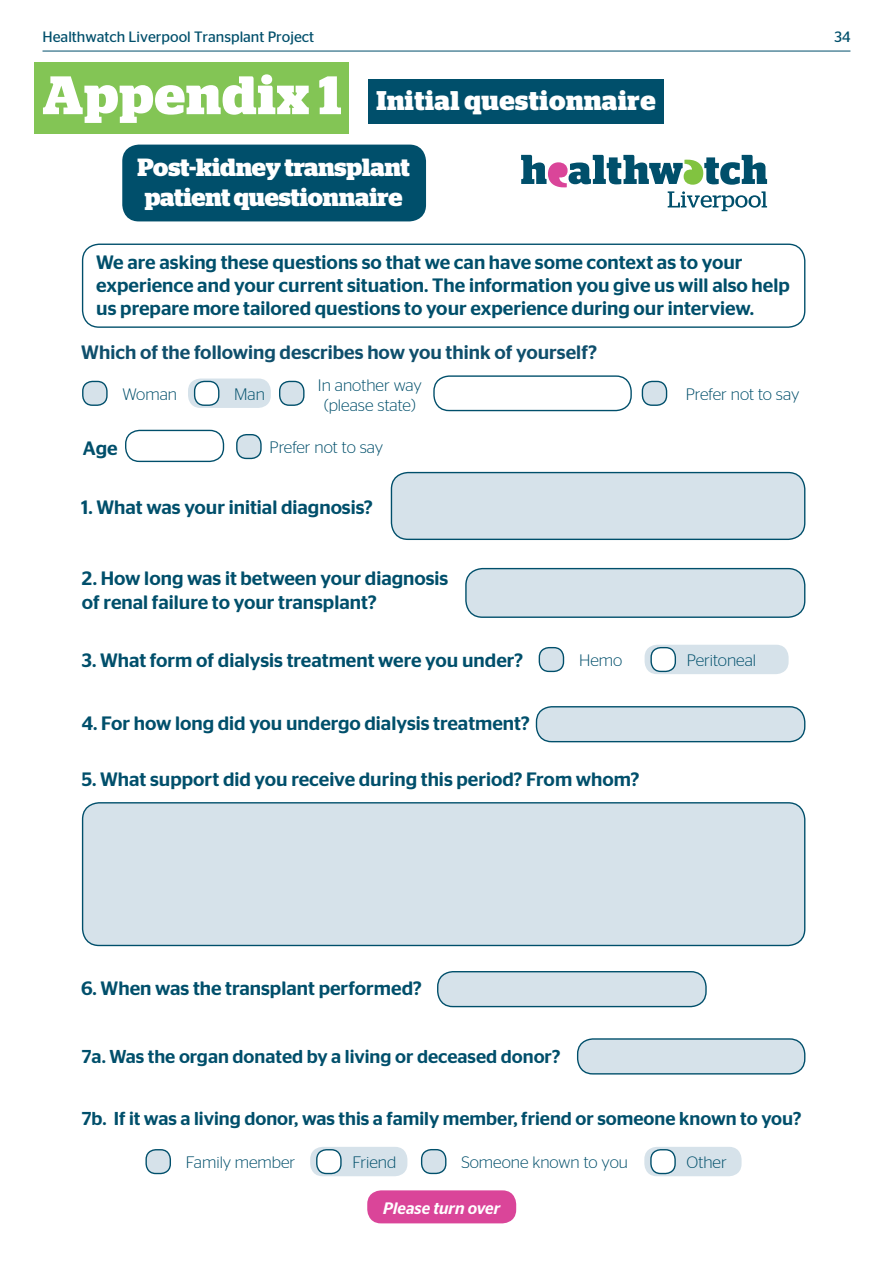
<style>
.page{position:relative;width:893px;height:1263px;background:#fff}
.page>*{position:absolute;margin:0;border:0;box-sizing:border-box;transform-origin:0 0}
.Heading_1_-_Main_tit{font:700 54px "Stag";letter-spacing:.02em;color:#fff}
.Heading_1_-_Main_tit-2{font:700 27px "Stag";letter-spacing:.02em;color:#fff}
.t1{font:700 24.9px/29.8px "Stag";letter-spacing:-.005em;color:#fff}
.t2{font:500 19.35px/23.2px "Stag Sans";color:#004f6b}
.t3{font:500 19.35px "Stag Sans";color:#0f4f6c}
.t4{font:500 18.6px "Stag Sans";color:#004f6b}
.t5{font:300 16.65px/20px "Stag Sans";color:#004f6b;text-align:center}
.t6{font:italic 500 16.65px "Stag Sans";color:#fff}
.t7{font:15px "Stag Sans";color:#004f6b}
</style>
<div class="page">
<hr style="left:43px;top:51px;width:807px;height:1px;background:#004f6b">
<div style="left:34px;top:62px;width:315px;height:71px;background:#83c555"></div>
<div style="left:122px;top:145px;width:304px;height:76px;background:#004f6b;border-radius:17px"></div>
<div style="left:83px;top:803px;width:722px;height:142px;background:#d6e2ea;border-radius:17px"></div>
<div style="left:82px;top:802px;width:723px;height:144px;border:1px solid #004f6b;border-radius:17px"></div>
<svg style="left:521px;top:155px;width:246px;height:56px"></svg>
<div style="left:367px;top:1190px;width:149px;height:33px;background:#da4599;border-radius:14px"></div>
<div style="left:391px;top:473px;width:414px;height:66px;background:#d6e2ea;border-radius:17px"></div>
<div style="left:391px;top:472px;width:414px;height:68px;border:1px solid #004f6b;border-radius:17px"></div>
<div style="left:82px;top:244px;width:723px;height:84px;border:1px solid #004f6b;border-radius:17px"></div>
<div style="left:466px;top:569px;width:339px;height:48px;background:#d6e2ea;border-radius:17px"></div>
<div style="left:465px;top:568px;width:340px;height:50px;border:1px solid #004f6b;border-radius:17px"></div>
<div style="left:536px;top:707px;width:269px;height:35px;background:#d6e2ea;border-radius:15px"></div>
<div style="left:536px;top:706px;width:269px;height:36px;border:1px solid #004f6b;border-radius:15px"></div>
<div style="left:642px;top:381px;width:25px;height:24px;background:#d6e2ea;border-radius:10px"></div>
<div style="left:642px;top:381px;width:25px;height:25px;border:1px solid #004f6b;border-radius:10px"></div>
<div style="left:188px;top:378px;width:83px;height:30px;background:#d6e2ea;border-radius:12px"></div>
<div style="left:195px;top:381px;width:24px;height:24px;background:#fff;border-radius:10px"></div>
<div style="left:194px;top:381px;width:25px;height:25px;border:1px solid #004f6b;border-radius:10px"></div>
<div style="left:280px;top:381px;width:24px;height:24px;background:#d6e2ea;border-radius:10px"></div>
<div style="left:279px;top:381px;width:26px;height:25px;border:1px solid #004f6b;border-radius:10px"></div>
<div style="left:83px;top:381px;width:24px;height:24px;background:#d6e2ea;border-radius:10px"></div>
<div style="left:82px;top:381px;width:26px;height:25px;border:1px solid #004f6b;border-radius:10px"></div>
<div style="left:433px;top:375px;width:199px;height:36px;border:1px solid #004f6b;border-radius:15px"></div>
<div style="left:125px;top:430px;width:99px;height:32px;border:1px solid #004f6b;border-radius:14px"></div>
<div style="left:237px;top:435px;width:24px;height:23px;background:#d6e2ea;border-radius:10px"></div>
<div style="left:236px;top:434px;width:26px;height:25px;border:1px solid #004f6b;border-radius:10px"></div>
<div style="left:645px;top:645px;width:144px;height:29px;background:#d6e2ea;border-radius:12px"></div>
<div style="left:651px;top:648px;width:24px;height:23px;background:#fff;border-radius:10px"></div>
<div style="left:650px;top:647px;width:26px;height:25px;border:1px solid #004f6b;border-radius:10px"></div>
<div style="left:539px;top:648px;width:24px;height:23px;background:#d6e2ea;border-radius:10px"></div>
<div style="left:539px;top:647px;width:25px;height:25px;border:1px solid #004f6b;border-radius:10px"></div>
<div style="left:438px;top:972px;width:268px;height:34px;background:#d6e2ea;border-radius:15px"></div>
<div style="left:437px;top:971px;width:270px;height:36px;border:1px solid #004f6b;border-radius:15px"></div>
<div style="left:578px;top:1039px;width:227px;height:35px;background:#d6e2ea;border-radius:15px"></div>
<div style="left:577px;top:1038px;width:228px;height:36px;border:1px solid #004f6b;border-radius:15px"></div>
<div style="left:310px;top:1147px;width:97px;height:29px;background:#d6e2ea;border-radius:12px"></div>
<div style="left:644px;top:1147px;width:98px;height:29px;background:#d6e2ea;border-radius:12px"></div>
<div style="left:317px;top:1150px;width:24px;height:23px;background:#fff;border-radius:10px"></div>
<div style="left:316px;top:1149px;width:26px;height:25px;border:1px solid #004f6b;border-radius:10px"></div>
<div style="left:651px;top:1150px;width:24px;height:23px;background:#fff;border-radius:10px"></div>
<div style="left:650px;top:1149px;width:26px;height:25px;border:1px solid #004f6b;border-radius:10px"></div>
<div style="left:146px;top:1150px;width:24px;height:23px;background:#d6e2ea;border-radius:10px"></div>
<div style="left:145px;top:1149px;width:26px;height:25px;border:1px solid #004f6b;border-radius:10px"></div>
<div style="left:422px;top:1150px;width:24px;height:23px;background:#d6e2ea;border-radius:10px"></div>
<div style="left:421px;top:1149px;width:25px;height:25px;border:1px solid #004f6b;border-radius:10px"></div>
<div style="left:368px;top:80px;width:295px;height:44px;background:#004f6b"></div>
<p class="t7" style="left:43px;top:29px;width:273px">Healthwatch Liverpool Transplant Project</p>
<p class="t7" style="left:834px;top:29px;width:18px">34</p>
<p class="Heading_1_-_Main_tit" style="left:43px;top:64px;width:300px">Appendix 1</p>
<p class="t1" style="left:138px;top:153px;width:274px">Post-kidney transplant patient questionnaire</p>
<p class="Heading_1_-_Main_tit-2" style="left:376px;top:85px;width:281px">Initial questionnaire</p>
<p class="t2" style="left:96px;top:250px;width:695px">We are asking these questions so that we can have some context as to your experience and your current situation. The information you give us will also help us prepare more tailored questions to your experience during our interview.</p>
<p class="t3" style="left:81px;top:341px;width:517px">Which of the following describes how you think of yourself?</p>
<p class="t5" style="left:318px;top:375px;width:105px">In another way (please state)</p>
<p class="t5" style="left:123px;top:384px;width:56px">Woman</p>
<p class="t5" style="left:234px;top:384px;width:32px">Man</p>
<p class="t5" style="left:686px;top:384px;width:115px">Prefer not to say</p>
<p class="t2" style="left:83px;top:436px;width:36px">Age</p>
<p class="t5" style="left:270px;top:437px;width:115px">Prefer not to say</p>
<p class="t2" style="left:81px;top:495px;width:293px">1. What was your initial diagnosis?</p>
<p class="t2" style="left:82px;top:567px;width:368px">2. How long was it between your diagnosis of renal failure to your transplant?</p>
<p class="t2" style="left:82px;top:648px;width:443px">3. What form of dialysis treatment were you under?</p>
<p class="t2" style="left:82px;top:712px;width:449px">4. For how long did you undergo dialysis treatment?</p>
<p class="t5" style="left:579px;top:650px;width:45px">Hemo</p>
<p class="t5" style="left:687px;top:650px;width:71px">Peritoneal</p>
<p class="t2" style="left:82px;top:767px;width:559px">5. What support did you receive during this period? From whom?</p>
<p class="t2" style="left:81px;top:977px;width:342px">6. When was the transplant performed?</p>
<p class="t4" style="left:82px;top:1046px;width:480px">7a. Was the organ donated by a living or deceased donor?</p>
<p class="t4" style="left:82px;top:1107px;width:721px">7b. If it was a living donor, was this a family member, friend or someone known to you?</p>
<p class="t5" style="left:186px;top:1152px;width:111px">Family member</p>
<p class="t5" style="left:352px;top:1152px;width:45px">Friend</p>
<p class="t5" style="left:461px;top:1152px;width:168px">Someone known to you</p>
<p class="t5" style="left:687px;top:1152px;width:42px">Other</p>
<p class="t6" style="left:383px;top:1198px;width:118px">Please turn over</p>
</div>
